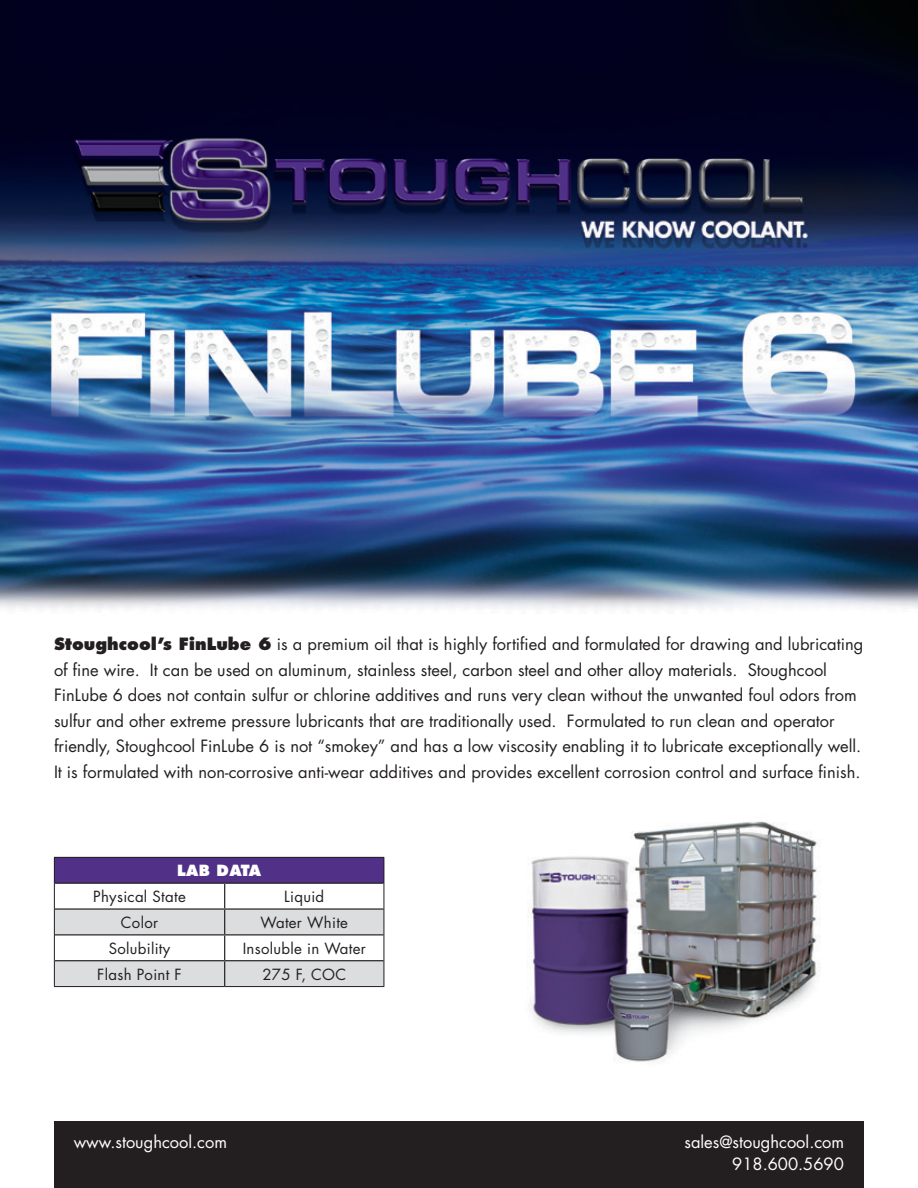
<style>
.page{position:relative;width:918px;height:1188px;background:#fff}
.page>*{position:absolute;margin:0;border:0;box-sizing:border-box;transform-origin:0 0}
.t1{font:16.5px/25.5px "Futura";color:#231f20}
.t2{font:16.5px/22.5px "Futura";color:#fff;text-align:right}
.t3{font:15px "Futura";letter-spacing:.02em;color:#231f20}
.t4{font:800 15px "Futura";letter-spacing:.02em;color:#fff}
.s1{font-weight:800}
</style>
<div class="page">
<img style="left:0;top:0;width:918px;height:609px">
<div style="left:54px;top:1121px;width:810px;height:67px;background:#231f20"></div>
<hr style="left:54px;top:857px;width:171px;height:1px;background:#231f20">
<hr style="left:225px;top:857px;width:159px;height:1px;background:#231f20">
<svg style="left:54px;top:858px;width:331px;height:129px"></svg>
<img style="left:527px;top:821px;width:293px;height:241px">
<p class="t1" style="left:54px;top:631px;width:811px"><span class="s1">Stoughcool’s FinLube 6</span> is a premium oil that is highly fortified and formulated for drawing and lubricating of fine wire. It can be used on aluminum, stainless steel, carbon steel and other alloy materials. Stoughcool FinLube 6 does not contain sulfur or chlorine additives and runs very clean without the unwanted foul odors from sulfur and other extreme pressure lubricants that are traditionally used. Formulated to run clean and operator friendly, Stoughcool FinLube 6 is not “smokey” and has a low viscosity enabling it to lubricate exceptionally well.<br>It is formulated with non-corrosive anti-wear additives and provides excellent corrosion control and surface finish.</p>
<p class="t4" style="left:177px;top:861px;width:86px">LAB DATA</p>
<p class="t3" style="left:93px;top:886px;width:94px">Physical State</p>
<p class="t3" style="left:284px;top:886px;width:41px">Liquid</p>
<p class="t3" style="left:121px;top:912px;width:39px">Color</p>
<p class="t3" style="left:261px;top:912px;width:89px">Water White</p>
<p class="t3" style="left:109px;top:938px;width:63px">Solubility</p>
<p class="t3" style="left:243px;top:938px;width:125px">Insoluble in Water</p>
<p class="t3" style="left:97px;top:964px;width:86px">Flash Point F</p>
<p class="t3" style="left:262px;top:964px;width:85px">275 F, COC</p>
<p class="t2" style="left:74px;top:1130px;width:155px">www.stoughcool.com</p>
<p class="t2" style="left:684px;top:1130px;width:161px">sales@stoughcool.com<br>918.600.5690</p>
</div>
